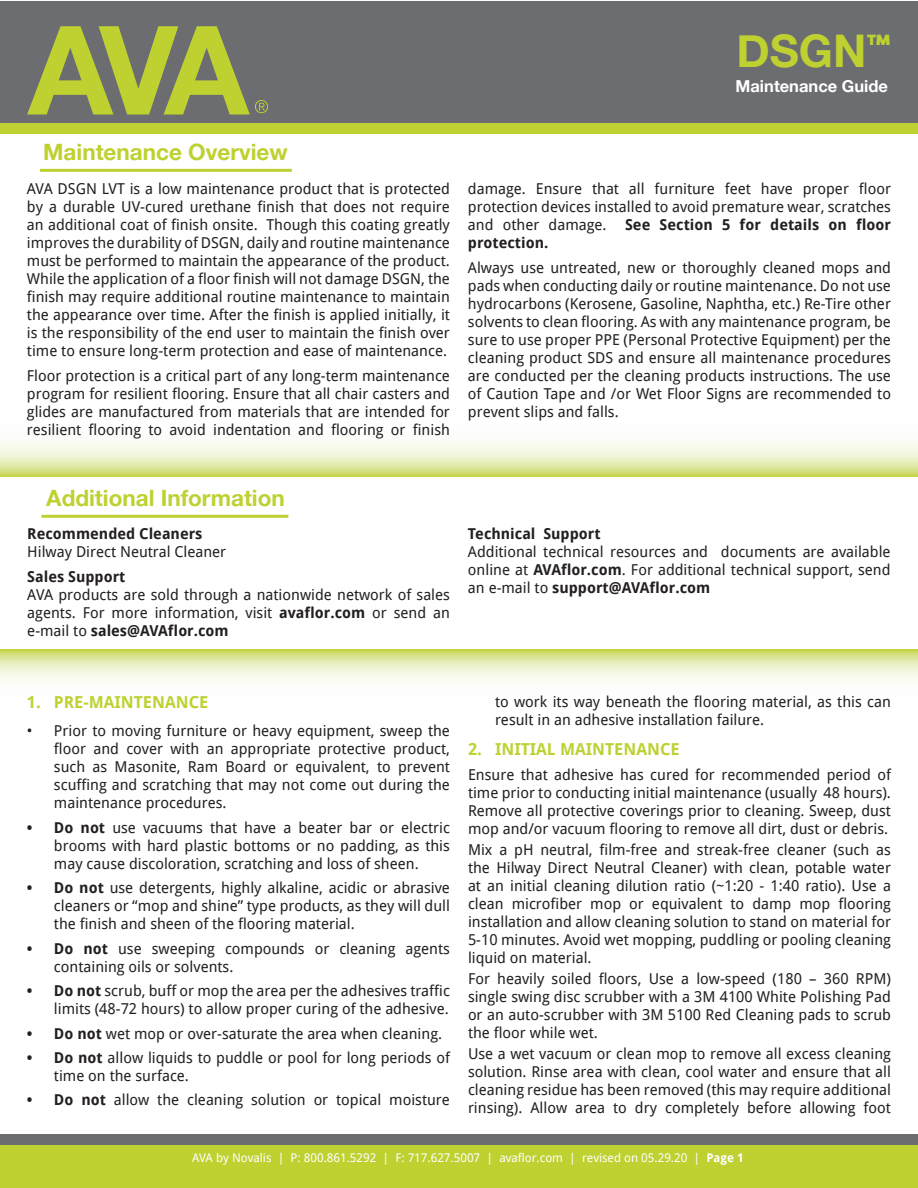
<style>
.page{position:relative;width:918px;height:1188px;background:#fff}
.page>*{position:absolute;margin:0;border:0;box-sizing:border-box;transform-origin:0 0}
.t1{font:700 45px "Helvetica Neue";color:#bed131}
.t2{font:700 22.5px "Helvetica Neue";color:#bed131}
.t3{font:700 16.5px "Droid Sans";color:#bed131}
.t4{font:700 16.5px "Helvetica Neue";color:#fff}
.t5{font:15px/18px "Droid Sans";color:#231f20;text-align:justify}
.t6{font:700 15px "Droid Sans";color:#231f20}
.t7{font:12px "Droid Sans";color:#fff}
.s1{font-weight:700}
</style>
<div class="page">
<div style="left:0;top:1px;width:918px;height:133px;background:#6c6d70"></div>
<svg style="left:27px;top:26px;width:241px;height:89px"></svg>
<div style="left:0;top:123px;width:918px;height:11px;background:#bed131"></div>
<div style="left:0;top:1134px;width:918px;height:54px;background:#bed131"></div>
<div style="left:0;top:1134px;width:918px;height:11px;background:#6c6d70"></div>
<svg style="left:0;top:650px;width:918px;height:31px;background:#e7edbb"></svg>
<svg style="left:0;top:442px;width:918px;height:34px;background:#e8eebd"></svg>
<hr style="left:40px;top:169px;width:252px;height:3px;background:#bed131">
<hr style="left:41px;top:515px;width:247px;height:3px;background:#bed131">
<h1 class="t1" style="left:736px;top:23px;width:156px">DSGN<sup>™</sup></h1>
<p class="t4" style="left:736px;top:76px;width:154px">Maintenance Guide</p>
<p class="t2" style="left:43px;top:138px;width:246px">Maintenance Overview</p>
<p class="t5" style="left:27px;top:179px;width:425px">AVA DSGN LVT is a low maintenance product that is protected by a durable UV-cured urethane finish that does not require an additional coat of finish onsite. Though this coating greatly improves the durability of DSGN, daily and routine maintenance must be performed to maintain the appearance of the product.<br>While the application of a floor finish will not damage DSGN, the finish may require additional routine maintenance to maintain the appearance over time. After the finish is applied initially, it is the responsibility of the end user to maintain the finish over time to ensure long-term protection and ease of maintenance.</p>
<p class="t5" style="left:27px;top:366px;width:425px">Floor protection is a critical part of any long-term maintenance program for resilient flooring. Ensure that all chair casters and glides are manufactured from materials that are intended for resilient flooring to avoid indentation and flooring or finish</p>
<p class="t5" style="left:468px;top:179px;width:425px">damage. Ensure that all furniture feet have proper floor protection devices installed to avoid premature wear, scratches and other damage. <span class="s1">See Section 5 for details on floor protection.</span></p>
<p class="t5" style="left:468px;top:258px;width:425px">Always use untreated, new or thoroughly cleaned mops and pads when conducting daily or routine maintenance. Do not use hydrocarbons (Kerosene, Gasoline, Naphtha, etc.) Re-Tire other solvents to clean flooring. As with any maintenance program, be sure to use proper PPE (Personal Protective Equipment) per the cleaning product SDS and ensure all maintenance procedures are conducted per the cleaning products instructions. The use of Caution Tape and /or Wet Floor Signs are recommended to prevent slips and falls.</p>
<p class="t2" style="left:46px;top:484px;width:240px">Additional Information</p>
<p class="t6" style="left:27px;top:523px;width:177px">Recommended Cleaners</p>
<p class="t5" style="left:27px;top:542px;width:200px">Hilway Direct Neutral Cleaner</p>
<p class="t6" style="left:27px;top:566px;width:100px">Sales Support</p>
<p class="t5" style="left:27px;top:585px;width:424px">AVA products are sold through a nationwide network of sales agents. For more information, visit <span class="s1">avaflor.com</span> or send an e-mail to <span class="s1">sales@AVAflor.com</span></p>
<p class="t6" style="left:468px;top:523px;width:134px">Technical Support</p>
<p class="t5" style="left:468px;top:542px;width:424px">Additional technical resources and documents are available online at <span class="s1">AVAflor.com</span>. For additional technical support, send an e-mail to <span class="s1">support@AVAflor.com</span></p>
<p class="t3" style="left:27px;top:691px;width:183px">1. PRE-MAINTENANCE</p>
<p class="t5" style="left:54px;top:721px;width:398px;text-indent:-27px">• Prior to moving furniture or heavy equipment, sweep the floor and cover with an appropriate protective product, such as Masonite, Ram Board or equivalent, to prevent scuffing and scratching that may not come out during the maintenance procedures.</p>
<p class="t5" style="left:54px;top:818px;width:398px;text-indent:-27px"><span class="s1">• Do not</span> use vacuums that have a beater bar or electric brooms with hard plastic bottoms or no padding, as this may cause discoloration, scratching and loss of sheen.</p>
<p class="t5" style="left:54px;top:878px;width:398px;text-indent:-27px"><span class="s1">• Do not</span> use detergents, highly alkaline, acidic or abrasive cleaners or “mop and shine” type products, as they will dull the finish and sheen of the flooring material.</p>
<p class="t5" style="left:54px;top:939px;width:398px;text-indent:-27px"><span class="s1">• Do not</span> use sweeping compounds or cleaning agents containing oils or solvents.</p>
<p class="t5" style="left:27px;top:981px;width:425px;text-align:right"><span class="s1">• Do not</span> scrub, buff or mop the area per the adhesives traffic limits (48-72 hours) to allow proper curing of the adhesive.</p>
<p class="t5" style="left:27px;top:1024px;width:417px"><span class="s1">• Do not</span> wet mop or over-saturate the area when cleaning.</p>
<p class="t5" style="left:54px;top:1048px;width:398px;text-indent:-27px"><span class="s1">• Do not</span> allow liquids to puddle or pool for long periods of time on the surface.</p>
<p class="t5" style="left:27px;top:1091px;width:425px"><span class="s1">• Do not</span> allow the cleaning solution or topical moisture</p>
<p class="t5" style="left:495px;top:692px;width:398px">to work its way beneath the flooring material, as this can result in an adhesive installation failure.</p>
<p class="t3" style="left:468px;top:737px;width:213px">2. INITIAL MAINTENANCE</p>
<p class="t5" style="left:468px;top:765px;width:425px">Ensure that adhesive has cured for recommended period of time prior to conducting initial maintenance (usually 48 hours).<br>Remove all protective coverings prior to cleaning. Sweep, dust mop and/or vacuum flooring to remove all dirt, dust or debris.</p>
<p class="t5" style="left:468px;top:840px;width:425px">Mix a pH neutral, film-free and streak-free cleaner (such as the Hilway Direct Neutral Cleaner) with clean, potable water at an initial cleaning dilution ratio (~1:20 - 1:40 ratio). Use a clean microfiber mop or equivalent to damp mop flooring installation and allow cleaning solution to stand on material for 5-10 minutes. Avoid wet mopping, puddling or pooling cleaning liquid on material.</p>
<p class="t5" style="left:468px;top:969px;width:425px">For heavily soiled floors, Use a low-speed (180 – 360 RPM) single swing disc scrubber with a 3M 4100 White Polishing Pad or an auto-scrubber with 3M 5100 Red Cleaning pads to scrub the floor while wet.</p>
<p class="t5" style="left:468px;top:1044px;width:425px">Use a wet vacuum or clean mop to remove all excess cleaning solution. Rinse area with clean, cool water and ensure that all cleaning residue has been removed (this may require additional rinsing). Allow area to dry completely before allowing foot</p>
<p class="t7" style="left:192px;top:1150px;width:553px">AVA by Novalis | P: 800.861.5292 | F: 717.627.5007 | avaflor.com | revised on 05.29.20 | <span class="s1">Page 1</span></p>
</div>
